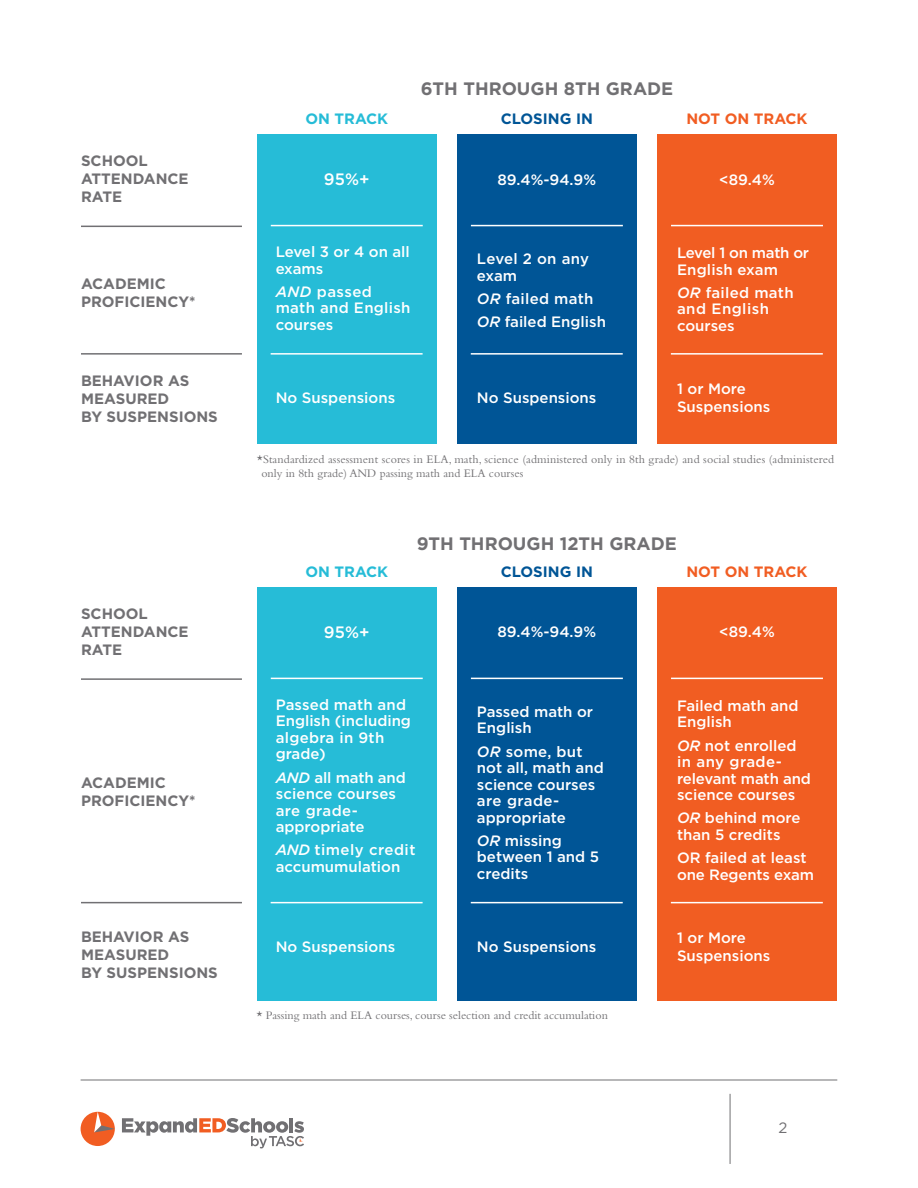
<style>
.page{position:relative;width:918px;height:1188px;background:#fff}
.page>*{position:absolute;margin:0;border:0;box-sizing:border-box;transform-origin:0 0}
.t1{font:700 18px "Gotham";color:#717073}
.t2{font:500 16.5px "Gotham";color:#fff}
.t3{font:500 15px/16.5px "Gotham";color:#fff}
.t4{font:700 15px/18px "Gotham";color:#717073}
.t5{font:500 15px/16.5px "Gotham";letter-spacing:.02em;color:#fff}
.t6{font:500 15px/16.5px "Gotham";letter-spacing:-.02em;color:#fff}
.t7{font:700 15px "Gotham";color:#f15d22}
.t8{font:700 15px "Gotham";color:#005596}
.t9{font:700 15px "Gotham";color:#26bcd7}
.t10{font:15px "Gotham";color:#717073}
.t11{font:12px/14.4px "Bembo Std";letter-spacing:.01em;color:#717073}
.s1{font-style:italic}
</style>
<div class="page">
<hr style="left:81px;top:1080px;width:756px;height:1px;background:#717073">
<div style="left:81px;top:1112px;width:34px;height:34px;background:#f15d22;border-radius:50%"></div>
<svg style="left:94px;top:1112px;width:21px;height:20px"></svg>
<svg style="left:122px;top:1118px;width:182px;height:30px"></svg>
<hr style="left:730px;top:1094px;width:1px;height:70px;background:#717073">
<div style="left:257px;top:134px;width:180px;height:310px;background:#26bcd7"></div>
<div style="left:457px;top:134px;width:180px;height:310px;background:#005596"></div>
<div style="left:657px;top:134px;width:180px;height:310px;background:#f15d22"></div>
<hr style="left:81px;top:226px;width:161px;height:1px;background:#717073">
<hr style="left:81px;top:353px;width:161px;height:2px;background:#717073">
<hr style="left:271px;top:225px;width:152px;height:1px;background:#fff">
<hr style="left:471px;top:225px;width:152px;height:1px;background:#fff">
<hr style="left:671px;top:225px;width:152px;height:1px;background:#fff">
<hr style="left:271px;top:353px;width:152px;height:2px;background:#fff">
<hr style="left:471px;top:353px;width:152px;height:2px;background:#fff">
<hr style="left:671px;top:353px;width:152px;height:2px;background:#fff">
<div style="left:257px;top:587px;width:180px;height:413px;background:#26bcd7"></div>
<div style="left:457px;top:587px;width:180px;height:413px;background:#005596"></div>
<div style="left:657px;top:587px;width:180px;height:413px;background:#f15d22"></div>
<hr style="left:81px;top:678px;width:161px;height:2px;background:#717073">
<hr style="left:81px;top:902px;width:161px;height:1px;background:#717073">
<hr style="left:271px;top:678px;width:152px;height:1px;background:#fff">
<hr style="left:471px;top:678px;width:152px;height:1px;background:#fff">
<hr style="left:671px;top:678px;width:152px;height:1px;background:#fff">
<hr style="left:271px;top:902px;width:152px;height:1px;background:#fff">
<hr style="left:471px;top:902px;width:152px;height:1px;background:#fff">
<hr style="left:671px;top:902px;width:152px;height:1px;background:#fff">
<p class="t4" style="left:81px;top:152px;width:109px">SCHOOL<br>ATTENDANCE<br>RATE</p>
<p class="t4" style="left:81px;top:275px;width:116px">ACADEMIC<br>PROFICIENCY*</p>
<p class="t4" style="left:81px;top:372px;width:138px">BEHAVIOR AS<br>MEASURED<br>BY SUSPENSIONS</p>
<p class="t4" style="left:81px;top:605px;width:109px">SCHOOL<br>ATTENDANCE<br>RATE</p>
<p class="t4" style="left:81px;top:773px;width:116px">ACADEMIC<br>PROFICIENCY*</p>
<p class="t4" style="left:81px;top:928px;width:138px">BEHAVIOR AS<br>MEASURED<br>BY SUSPENSIONS</p>
<p class="t1" style="left:421px;top:77px;width:254px">6TH THROUGH 8TH GRADE</p>
<p class="t9" style="left:305px;top:109px;width:84px">ON TRACK</p>
<p class="t8" style="left:501px;top:109px;width:94px">CLOSING IN</p>
<p class="t7" style="left:686px;top:109px;width:123px">NOT ON TRACK</p>
<p class="t2" style="left:324px;top:169px;width:47px">95%+</p>
<p class="t3" style="left:498px;top:171px;width:100px">89.4%-94.9%</p>
<p class="t3" style="left:719px;top:171px;width:57px">&lt;89.4%</p>
<p class="t3" style="left:276px;top:243px;width:136px">Level 3 or 4 on all exams</p>
<p class="t5" style="left:276px;top:283px;width:136px"><span class="s1">AND</span> passed math and English courses</p>
<p class="t3" style="left:477px;top:250px;width:114px">Level 2 on any exam</p>
<p class="t3" style="left:477px;top:287px;width:131px;line-height:23.2px"><span class="s1">OR</span> failed math<br><span class="s1">OR</span> failed English</p>
<p class="t6" style="left:677px;top:244px;width:134px">Level 1 on math or<br>English exam</p>
<p class="t5" style="left:677px;top:284px;width:118px"><span class="s1">OR</span> failed math and English courses</p>
<p class="t3" style="left:276px;top:389px;width:121px">No Suspensions</p>
<p class="t3" style="left:477px;top:389px;width:121px">No Suspensions</p>
<p class="t3" style="left:677px;top:379px;width:95px;line-height:18px">1 or More<br>Suspensions</p>
<p class="t11" style="left:261px;top:452px;width:574px;text-indent:-5px">*Standardized assessment scores in ELA, math, science (administered only in 8th grade) and social studies (administered only in 8th grade) AND passing math and ELA courses</p>
<p class="t1" style="left:417px;top:531px;width:262px">9TH THROUGH 12TH GRADE</p>
<p class="t9" style="left:305px;top:562px;width:84px">ON TRACK</p>
<p class="t8" style="left:501px;top:562px;width:94px">CLOSING IN</p>
<p class="t7" style="left:686px;top:562px;width:123px">NOT ON TRACK</p>
<p class="t2" style="left:324px;top:622px;width:47px">95%+</p>
<p class="t3" style="left:498px;top:624px;width:100px">89.4%-94.9%</p>
<p class="t3" style="left:719px;top:624px;width:57px">&lt;89.4%</p>
<p class="t3" style="left:276px;top:696px;width:137px">Passed math and<br>English (including algebra in 9th grade)</p>
<p class="t3" style="left:276px;top:769px;width:132px"><span class="s1">AND</span> all math and science courses are grade&shy;appropriate</p>
<p class="t3" style="left:276px;top:842px;width:141px"><span class="s1">AND</span> timely credit accumumulation</p>
<p class="t3" style="left:477px;top:703px;width:118px">Passed math or<br>English</p>
<p class="t3" style="left:477px;top:743px;width:128px"><span class="s1">OR</span> some, but not all, math and science courses are grade&shy;appropriate</p>
<p class="t3" style="left:477px;top:832px;width:124px"><span class="s1">OR</span> missing between 1 and 5 credits</p>
<p class="t3" style="left:677px;top:697px;width:123px">Failed math and<br>English</p>
<p class="t3" style="left:677px;top:737px;width:135px"><span class="s1">OR</span> not enrolled in any grade&shy;relevant math and science courses</p>
<p class="t3" style="left:677px;top:810px;width:125px"><span class="s1">OR</span> behind more than 5 credits</p>
<p class="t3" style="left:677px;top:849px;width:138px">OR failed at least one Regents exam</p>
<p class="t3" style="left:276px;top:938px;width:121px">No Suspensions</p>
<p class="t3" style="left:477px;top:938px;width:121px">No Suspensions</p>
<p class="t3" style="left:677px;top:928px;width:95px;line-height:18px">1 or More<br>Suspensions</p>
<p class="t11" style="left:256px;top:1008px;width:353px">* Passing math and ELA courses, course selection and credit accumulation</p>
<p class="t10" style="left:778px;top:1118px;width:10px">2</p>
</div>
